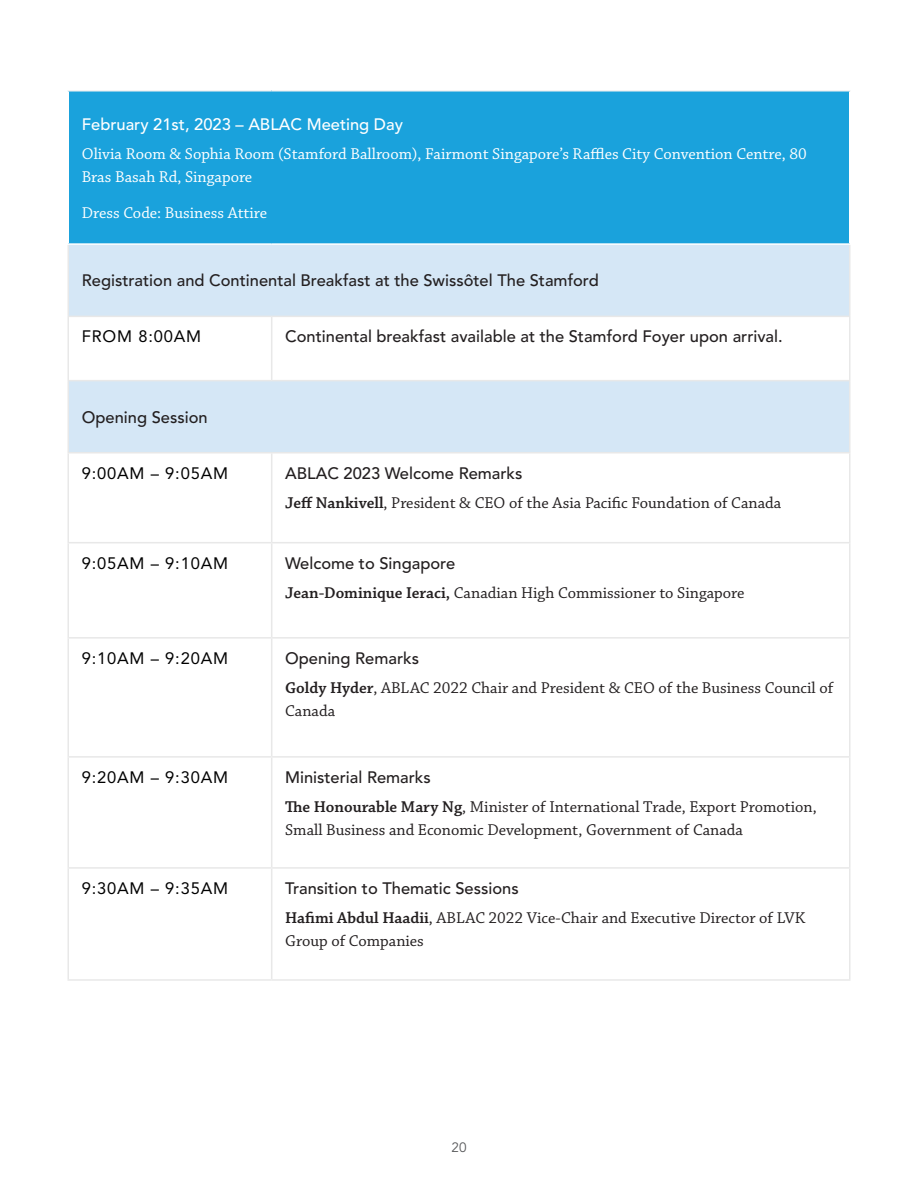
<style>
.page{position:relative;width:918px;height:1188px;background:#fff}
.page>*{position:absolute;margin:0;border:0;box-sizing:border-box;transform-origin:0 0}
.Body{font:16.5px/22.5px "Chaparral Pro";color:#231f20}
.H2_Black{font:500 16.5px "Avenir LT Std";color:#231f20}
.Body-2{font:16.5px/22.5px "Chaparral Pro";color:#fff}
.Agenda_time{font:16.5px "Avenir LT Std";letter-spacing:.05em;color:#000}
.H2_White{font:500 16.5px "Avenir LT Std";color:#fff}
.t1{font:13.5px "Avenir LT Std";color:#57585a}
.s1{font-weight:600}
</style>
<div class="page">
<div style="left:68px;top:91px;width:782px;height:153px;background:#1aa2dc"></div>
<svg style="left:69px;top:245px;width:780px;height:207px;fill:#d5e7f6"></svg>
<hr style="left:271px;top:317px;width:1px;height:63px;background:#e8e8e8">
<hr style="left:271px;top:453px;width:1px;height:89px;background:#e8e8e8">
<hr style="left:271px;top:543px;width:1px;height:94px;background:#e8e8e8">
<hr style="left:271px;top:639px;width:1px;height:117px;background:#e8e8e8">
<hr style="left:271px;top:758px;width:1px;height:109px;background:#e8e8e8">
<hr style="left:271px;top:869px;width:1px;height:110px;background:#e8e8e8">
<hr style="left:68px;top:317px;width:1px;height:63px;background:#e8e8e8">
<hr style="left:849px;top:317px;width:1px;height:63px;background:#e8e8e8">
<hr style="left:68px;top:453px;width:1px;height:89px;background:#e8e8e8">
<hr style="left:849px;top:453px;width:1px;height:89px;background:#e8e8e8">
<hr style="left:68px;top:542px;width:204px;height:1px;background:#e8e8e8">
<hr style="left:68px;top:543px;width:1px;height:94px;background:#e8e8e8">
<hr style="left:272px;top:542px;width:578px;height:1px;background:#e8e8e8">
<hr style="left:849px;top:543px;width:1px;height:94px;background:#e8e8e8">
<hr style="left:68px;top:637px;width:204px;height:2px;background:#e8e8e8">
<hr style="left:68px;top:639px;width:1px;height:117px;background:#e8e8e8">
<hr style="left:272px;top:637px;width:578px;height:2px;background:#e8e8e8">
<hr style="left:849px;top:639px;width:1px;height:117px;background:#e8e8e8">
<hr style="left:68px;top:756px;width:204px;height:2px;background:#e8e8e8">
<hr style="left:68px;top:758px;width:1px;height:109px;background:#e8e8e8">
<hr style="left:272px;top:756px;width:578px;height:2px;background:#e8e8e8">
<hr style="left:849px;top:758px;width:1px;height:109px;background:#e8e8e8">
<hr style="left:68px;top:867px;width:204px;height:2px;background:#e8e8e8">
<hr style="left:68px;top:869px;width:1px;height:110px;background:#e8e8e8">
<hr style="left:272px;top:867px;width:578px;height:2px;background:#e8e8e8">
<hr style="left:849px;top:869px;width:1px;height:110px;background:#e8e8e8">
<hr style="left:68px;top:245px;width:1px;height:71px;background:#e8e8e8">
<hr style="left:849px;top:245px;width:1px;height:71px;background:#e8e8e8">
<hr style="left:68px;top:316px;width:204px;height:1px;background:#e8e8e8">
<hr style="left:272px;top:316px;width:578px;height:1px;background:#e8e8e8">
<hr style="left:68px;top:91px;width:1px;height:152px;background:#fff">
<hr style="left:849px;top:91px;width:1px;height:152px;background:#fff">
<hr style="left:68px;top:243px;width:204px;height:2px;background:#fff">
<hr style="left:272px;top:243px;width:578px;height:2px;background:#fff">
<hr style="left:68px;top:380px;width:204px;height:1px;background:#e8e8e8">
<hr style="left:68px;top:381px;width:1px;height:71px;background:#e8e8e8">
<hr style="left:272px;top:380px;width:578px;height:1px;background:#e8e8e8">
<hr style="left:849px;top:381px;width:1px;height:71px;background:#e8e8e8">
<hr style="left:68px;top:452px;width:204px;height:1px;background:#e8e8e8">
<hr style="left:272px;top:452px;width:578px;height:1px;background:#e8e8e8">
<hr style="left:68px;top:979px;width:204px;height:2px;background:#e8e8e8">
<hr style="left:272px;top:979px;width:578px;height:2px;background:#e8e8e8">
<hr style="left:68px;top:90px;width:204px;height:2px;background:#f3f3f3">
<hr style="left:272px;top:90px;width:578px;height:2px;background:#f3f3f3">
<p class="H2_White" style="left:82px;top:115px;width:323px">February 21st, 2023 – ABLAC Meeting Day</p>
<p class="Body-2" style="left:82px;top:143px;width:727px">Olivia Room &amp; Sophia Room (Stamford Ballroom), Fairmont Singapore’s Raffles City Convention Centre, 80<br>Bras Basah Rd, Singapore</p>
<p class="Body-2" style="left:82px;top:202px;width:187px">Dress Code: Business Attire</p>
<p class="H2_Black" style="left:82px;top:271px;width:519px">Registration and Continental Breakfast at the Swissôtel The Stamford</p>
<p class="Agenda_time" style="left:82px;top:327px;width:121px">FROM 8:00AM</p>
<p class="H2_Black" style="left:285px;top:327px;width:499px">Continental breakfast available at the Stamford Foyer upon arrival.</p>
<p class="H2_Black" style="left:82px;top:408px;width:127px">Opening Session</p>
<p class="Agenda_time" style="left:82px;top:463px;width:148px">9:00AM – 9:05AM</p>
<p class="H2_Black" style="left:285px;top:463px;width:239px">ABLAC 2023 Welcome Remarks</p>
<p class="Body" style="left:285px;top:492px;width:498px"><span class="s1">Jeff Nankivell</span>, President &amp; CEO of the Asia Pacific Foundation of Canada</p>
<p class="Agenda_time" style="left:82px;top:553px;width:148px">9:05AM – 9:10AM</p>
<p class="H2_Black" style="left:285px;top:553px;width:172px">Welcome to Singapore</p>
<p class="Body" style="left:285px;top:582px;width:461px"><span class="s1">Jean-Dominique Ieraci,</span> Canadian High Commissioner to Singapore</p>
<p class="Agenda_time" style="left:82px;top:649px;width:148px">9:10AM – 9:20AM</p>
<p class="H2_Black" style="left:285px;top:649px;width:135px">Opening Remarks</p>
<p class="Body" style="left:285px;top:677px;width:550px"><span class="s1">Goldy Hyder</span>, ABLAC 2022 Chair and President &amp; CEO of the Business Council of<br>Canada</p>
<p class="Agenda_time" style="left:82px;top:768px;width:148px">9:20AM – 9:30AM</p>
<p class="H2_Black" style="left:285px;top:768px;width:147px">Ministerial Remarks</p>
<p class="Body" style="left:285px;top:796px;width:533px"><span class="s1">The Honourable Mary Ng</span>, Minister of International Trade, Export Promotion,<br>Small Business and Economic Development, Government of Canada</p>
<p class="Agenda_time" style="left:82px;top:879px;width:148px">9:30AM – 9:35AM</p>
<p class="H2_Black" style="left:285px;top:879px;width:235px">Transition to Thematic Sessions</p>
<p class="Body" style="left:285px;top:907px;width:522px"><span class="s1">Hafimi Abdul Haadii</span>, ABLAC 2022 Vice-Chair and Executive Director of LVK<br>Group of Companies</p>
<p class="t1" style="left:451px;top:1140px;width:17px">20</p>
</div>
